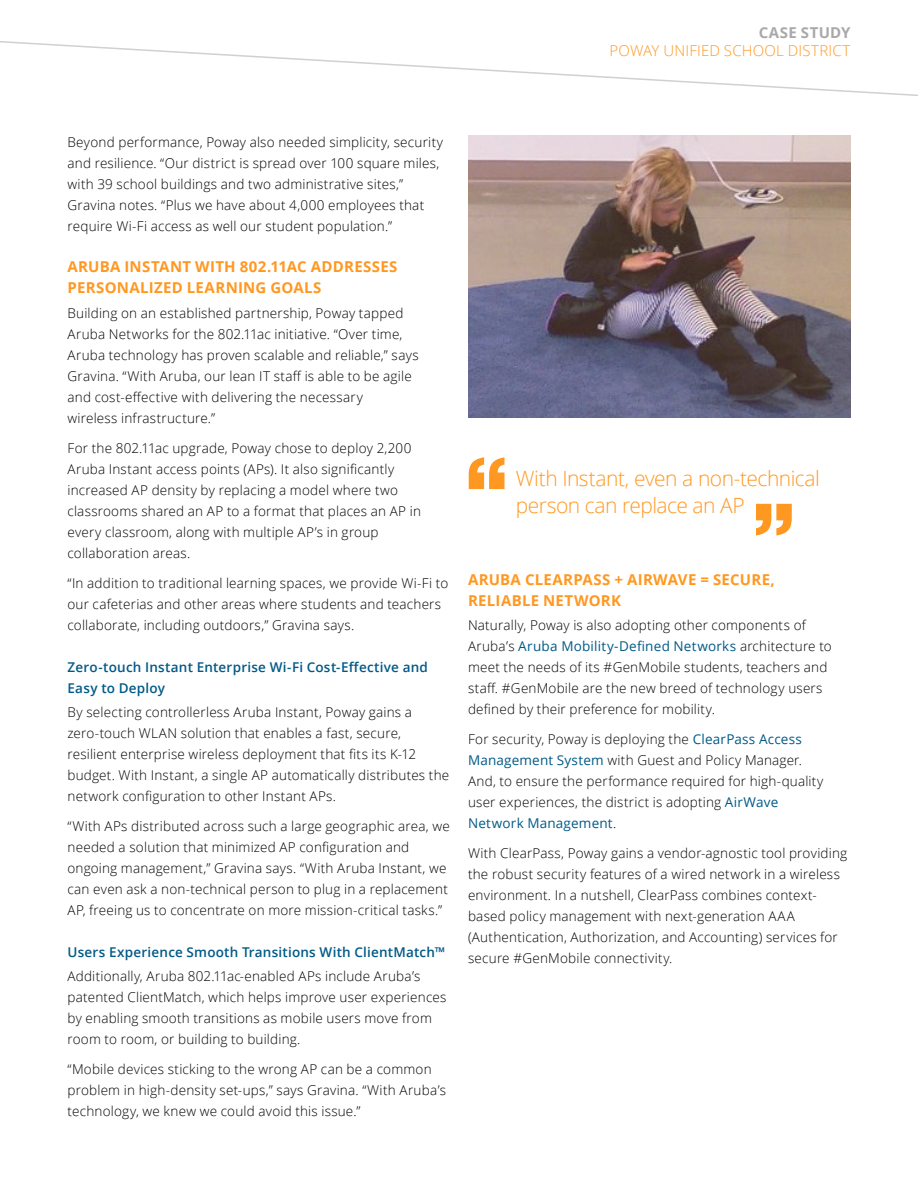
<style>
.page{position:relative;width:918px;height:1188px;background:#fff}
.page>*{position:absolute;margin:0;border:0;box-sizing:border-box;transform-origin:0 0}
.t1{font:300 21px/27px "Open Sans";letter-spacing:-.025em;color:#ff9821}
.t2{font:700 15px/21px "Open Sans";letter-spacing:.02em;color:#ff9821}
.t3{font:300 15px "Open Sans";letter-spacing:.01em;color:#ff9821}
.t4{font:700 15px "Open Sans";letter-spacing:.02em;color:#aaa8a9}
.t5{font:300 13.5px/21px "Open Sans";letter-spacing:.015em;color:#000}
.t6{font:600 13.5px/21px "Open Sans";letter-spacing:.015em;color:#005a87}
.s1{font-weight:400;color:#005a87}
</style>
<div class="page">
<svg style="left:0;top:41px;width:916px;height:55px"></svg>
<svg style="left:469px;top:457px;width:35px;height:32px"></svg>
<svg style="left:756px;top:504px;width:36px;height:31px"></svg>
<img style="left:468px;top:136px;width:382px;height:282px">
<p class="t4" style="left:759px;top:22px;width:93px">CASE STUDY</p>
<p class="t3" style="left:610px;top:41px;width:242px">POWAY UNIFIED SCHOOL DISTRICT</p>
<p class="t5" style="left:68px;top:131px;width:377px">Beyond performance, Poway also needed simplicity, security and resilience. “Our district is spread over 100 square miles, with 39 school buildings and two administrative sites,” Gravina notes. “Plus we have about 4,000 employees that require Wi-Fi access as well our student population.”</p>
<p class="t2" style="left:68px;top:256px;width:332px">ARUBA INSTANT WITH 802.11AC ADDRESSES<br>PERSONALIZED LEARNING GOALS</p>
<p class="t5" style="left:68px;top:302px;width:353px">Building on an established partnership, Poway tapped Aruba Networks for the 802.11ac initiative. “Over time, Aruba technology has proven scalable and reliable,” says Gravina. “With Aruba, our lean IT staff is able to be agile and cost-effective with delivering the necessary<br>wireless infrastructure.”</p>
<p class="t5" style="left:68px;top:437px;width:355px">For the 802.11ac upgrade, Poway chose to deploy 2,200<br>Aruba Instant access points (APs). It also significantly increased AP density by replacing a model where two classrooms shared an AP to a format that places an AP in every classroom, along with multiple AP’s in group collaboration areas.</p>
<p class="t5" style="left:68px;top:572px;width:382px">“In addition to traditional learning spaces, we provide Wi-Fi to our cafeterias and other areas where students and teachers collaborate, including outdoors,” Gravina says.</p>
<p class="t6" style="left:68px;top:656px;width:362px">Zero-touch Instant Enterprise Wi-Fi Cost-Effective and<br>Easy to Deploy</p>
<p class="t5" style="left:68px;top:701px;width:383px">By selecting controllerless Aruba Instant, Poway gains a zero-touch WLAN solution that enables a fast, secure, resilient enterprise wireless deployment that fits its K-12 budget. With Instant, a single AP automatically distributes the network configuration to other Instant APs.</p>
<p class="t5" style="left:68px;top:815px;width:384px">“With APs distributed across such a large geographic area, we needed a solution that minimized AP configuration and ongoing management,” Gravina says. “With Aruba Instant, we can even ask a non-technical person to plug in a replacement AP, freeing us to concentrate on more mission-critical tasks.”</p>
<p class="t6" style="left:68px;top:941px;width:379px">Users Experience Smooth Transitions With ClientMatch™</p>
<p class="t5" style="left:68px;top:965px;width:380px">Additionally, Aruba 802.11ac-enabled APs include Aruba’s patented ClientMatch, which helps improve user experiences by enabling smooth transitions as mobile users move from room to room, or building to building.</p>
<p class="t5" style="left:68px;top:1058px;width:380px">“Mobile devices sticking to the wrong AP can be a common problem in high-density set-ups,” says Gravina. “With Aruba’s technology, we knew we could avoid this issue.”</p>
<h1 class="t1" style="left:516px;top:464px;width:306px">With Instant, even a non-technical person can replace an AP</h1>
<p class="t2" style="left:468px;top:569px;width:308px">ARUBA CLEARPASS + AIRWAVE = SECURE,<br>RELIABLE NETWORK</p>
<p class="t5" style="left:468px;top:614px;width:365px">Naturally, Poway is also adopting other components of Aruba’s <span class="s1">Aruba Mobility-Defined Networks</span> architecture to meet the needs of its #GenMobile students, teachers and staff. #GenMobile are the new breed of technology users defined by their preference for mobility.</p>
<p class="t5" style="left:468px;top:728px;width:357px">For security, Poway is deploying the <span class="s1">ClearPass Access Management System</span> with Guest and Policy Manager.<br>And, to ensure the performance required for high-quality user experiences, the district is adopting <span class="s1">AirWave Network Management</span>.</p>
<p class="t5" style="left:468px;top:842px;width:381px">With ClearPass, Poway gains a vendor-agnostic tool providing the robust security features of a wired network in a wireless environment. In a nutshell, ClearPass combines context&shy;based policy management with next-generation AAA (Authentication, Authorization, and Accounting) services for secure #GenMobile connectivity.</p>
</div>
